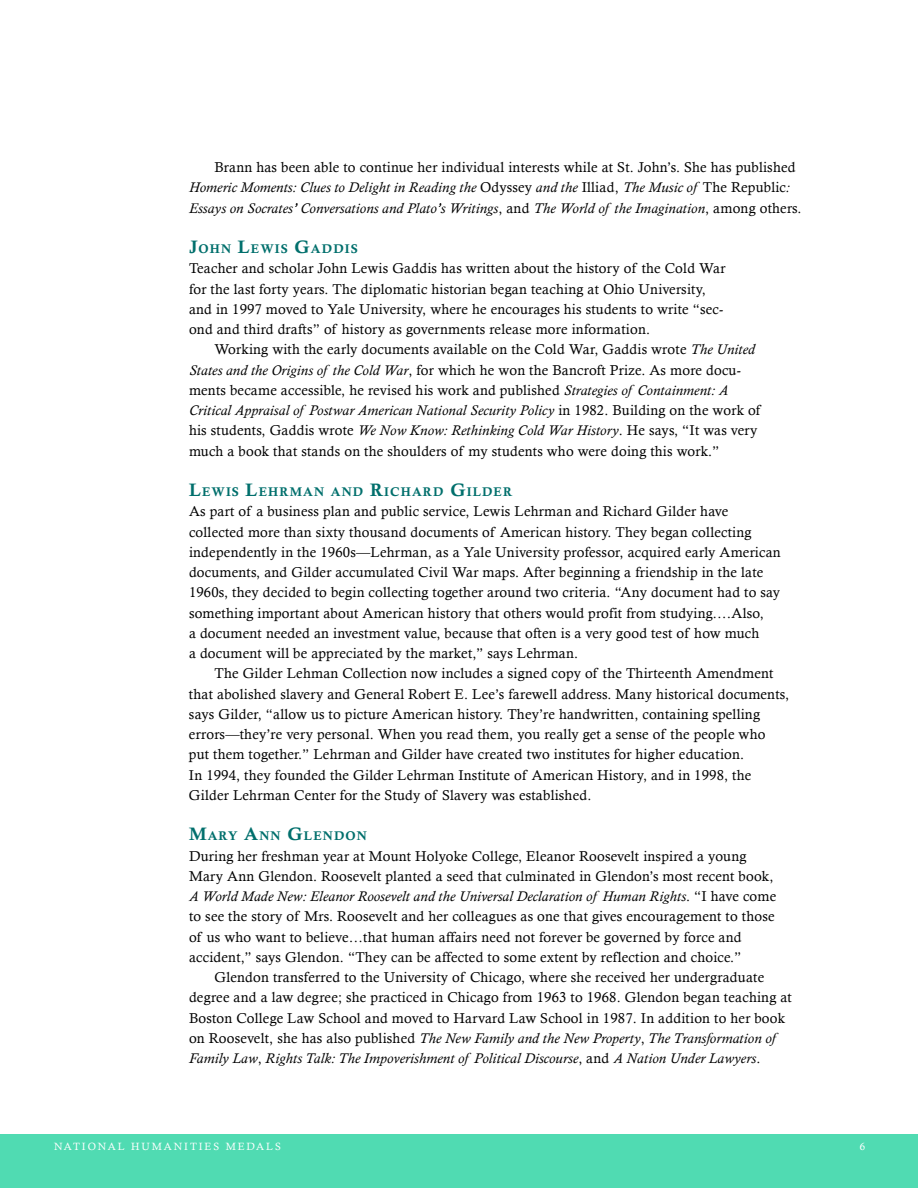
<style>
.page{position:relative;width:918px;height:1188px;background:#fff}
.page>*{position:absolute;margin:0;border:0;box-sizing:border-box;transform-origin:0 0}
.Basic_Copy{font:14.25px/20.2px "Calisto";letter-spacing:.015em;color:#000}
.Basic_Copy-2{font:italic 14.25px/20.2px "Calisto";letter-spacing:.015em;color:#000}
.Medalist_Names{font:12.6px "Calis MT Bol";letter-spacing:.085em;color:#016f6c}
.t1{font:10.5px "Calisto";letter-spacing:.18em;color:#fff}
.s1{font-style:normal}
.s2{font-size:18px}
.s3{font-style:italic}
</style>
<div class="page">
<div style="left:0;top:1134px;width:918px;height:54px;background:#50dbb2"></div>
<p class="Basic_Copy-2" style="left:189px;top:157px;width:614px;text-indent:25px"><span class="s1">Brann has been able to continue her individual interests while at St. John’s. She has published<br></span>Homeric Moments: Clues to Delight in Reading the <span class="s1">Odyssey</span> and the <span class="s1">Illiad,</span> The Music of <span class="s1">The Republic</span>:<br>Essays on Socrates’ Conversations and Plato’s Writings<span class="s1">, and</span> The World of the Imagination<span class="s1">, among others.</span></p>
<p class="Medalist_Names" style="left:189px;top:242px;width:170px"><span class="s2">J</span>OHN <span class="s2">L</span>EWIS <span class="s2">G</span>ADDIS</p>
<p class="Basic_Copy" style="left:189px;top:258px;width:538px">Teacher and scholar John Lewis Gaddis has written about the history of the Cold War for the last forty years. The diplomatic historian began teaching at Ohio University, and in 1997 moved to Yale University, where he encourages his students to write “sec&shy;ond and third drafts” of history as governments release more information.</p>
<p class="Basic_Copy" style="left:189px;top:339px;width:573px;text-indent:25px">Working with the early documents available on the Cold War, Gaddis wrote <span class="s3">The United States and the Origins of the Cold War</span>, for which he won the Bancroft Prize. As more docu&shy;ments became accessible, he revised his work and published <span class="s3">Strategies of Containment: A Critical Appraisal of Postwar American National Security Policy</span> in 1982. Building on the work of his students, Gaddis wrote <span class="s3">We Now Know: Rethinking Cold War History</span>. He says, “It was very much a book that stands on the shoulders of my students who were doing this work.”</p>
<p class="Medalist_Names" style="left:189px;top:485px;width:325px"><span class="s2">L</span>EWIS <span class="s2">L</span>EHRMAN AND <span class="s2">R</span>ICHARD <span class="s2">G</span>ILDER</p>
<p class="Basic_Copy" style="left:189px;top:501px;width:593px">As part of a business plan and public service, Lewis Lehrman and Richard Gilder have collected more than sixty thousand documents of American history. They began collecting independently in the 1960s—Lehrman, as a Yale University professor, acquired early American documents, and Gilder accumulated Civil War maps. After beginning a friendship in the late 1960s, they decided to begin collecting together around two criteria. “Any document had to say something important about American history that others would profit from studying.…Also,<br>a document needed an investment value, because that often is a very good test of how much<br>a document will be appreciated by the market,” says Lehrman.</p>
<p class="Basic_Copy" style="left:189px;top:663px;width:602px;text-indent:25px">The Gilder Lehman Collection now includes a signed copy of the Thirteenth Amendment that abolished slavery and General Robert E. Lee’s farewell address. Many historical documents, says Gilder, “allow us to picture American history. They’re handwritten, containing spelling errors—they’re very personal. When you read them, you really get a sense of the people who put them together.” Lehrman and Gilder have created two institutes for higher education.<br>In 1994, they founded the Gilder Lehrman Institute of American History, and in 1998, the Gilder Lehrman Center for the Study of Slavery was established.</p>
<p class="Medalist_Names" style="left:189px;top:829px;width:179px"><span class="s2">M</span>ARY <span class="s2">A</span>NN <span class="s2">G</span>LENDON</p>
<p class="Basic_Copy" style="left:189px;top:846px;width:589px">During her freshman year at Mount Holyoke College, Eleanor Roosevelt inspired a young Mary Ann Glendon. Roosevelt planted a seed that culminated in Glendon’s most recent book, <span class="s3">A World Made New: Eleanor Roosevelt and the Universal Declaration of Human Rights</span>. “I have come to see the story of Mrs. Roosevelt and her colleagues as one that gives encouragement to those of us who want to believe…that human affairs need not forever be governed by force and accident,” says Glendon. “They can be affected to some extent by reflection and choice.”</p>
<p class="Basic_Copy" style="left:189px;top:967px;width:604px;text-indent:25px">Glendon transferred to the University of Chicago, where she received her undergraduate degree and a law degree; she practiced in Chicago from 1963 to 1968. Glendon began teaching at Boston College Law School and moved to Harvard Law School in 1987. In addition to her book on Roosevelt, she has also published <span class="s3">The New Family and the New Property</span>, <span class="s3">The Transformation of Family Law</span>, <span class="s3">Rights Talk: The Impoverishment of Political Discourse</span>, and <span class="s3">A Nation Under Lawyers</span>.</p>
<p class="t1" style="left:54px;top:1141px;width:228px">NATIONAL HUMANITIES MEDALS</p>
<p class="t1" style="left:860px;top:1141px;width:7px">6</p>
</div>
